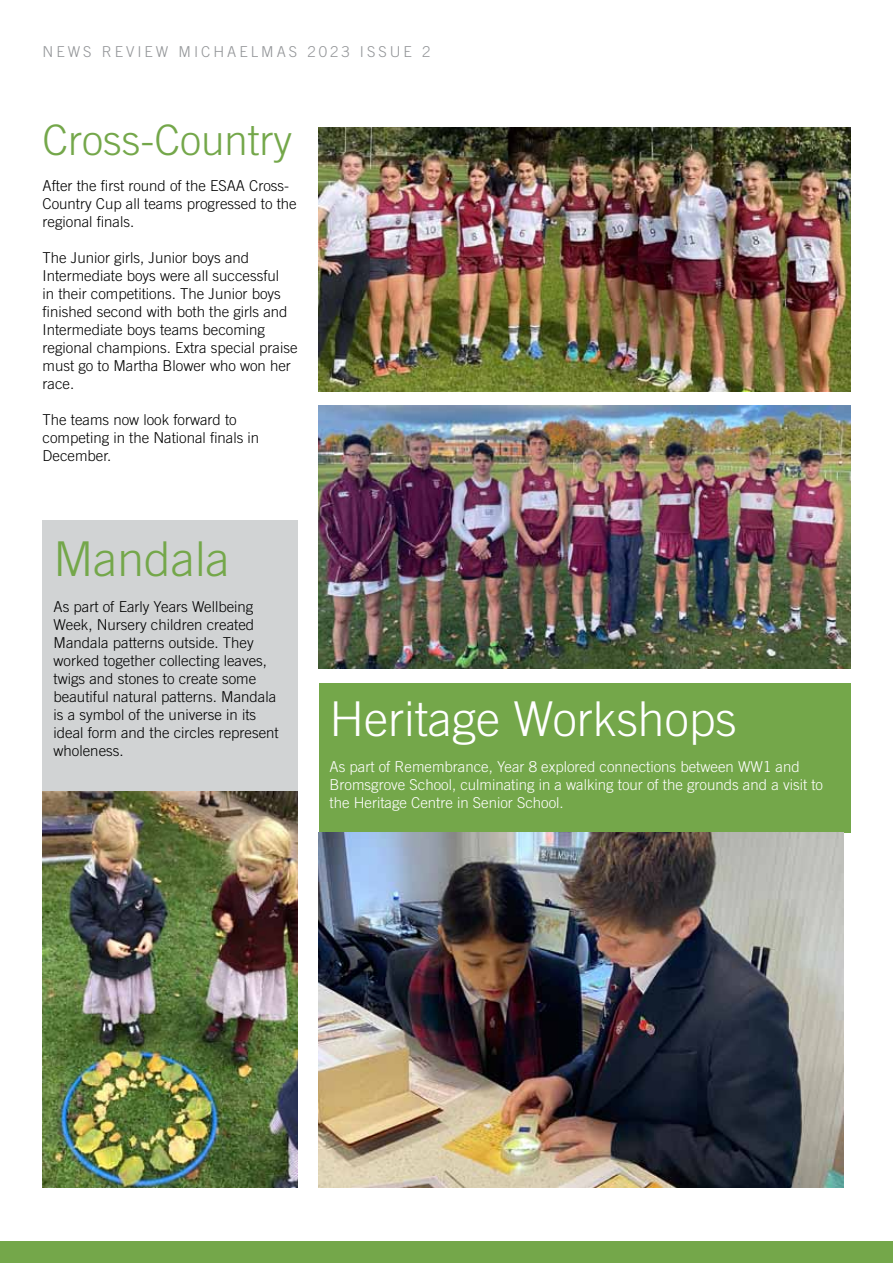
<style>
.page{position:relative;width:893px;height:1263px;background:#fff}
.page>*{position:absolute;margin:0;border:0;box-sizing:border-box;transform-origin:0 0}
.t1{font:300 48px "Trade Gothic LT Com";color:#fff}
.t2{font:300 48px "Trade Gothic LT Com";color:#74a74a}
.t3{font:300 42px "Trade Gothic LT Com";color:#74a74a}
.t4{font:300 15px/18px "Trade Gothic LT Com";color:#000}
.t5{font:300 15px/18px "Trade Gothic LT Com";color:#fff}
.t6{font:300 15px "Trade Gothic LT Com";letter-spacing:.2em;color:#939598}
</style>
<div class="page">
<div style="left:319px;top:683px;width:531px;height:149px;background:#74a74a"></div>
<div style="left:0;top:1242px;width:893px;height:21px;background:#74a74a"></div>
<div style="left:43px;top:520px;width:255px;height:271px;background:#d1d3d4"></div>
<img style="left:43px;top:791px;width:255px;height:396px">
<img style="left:319px;top:832px;width:524px;height:355px">
<img style="left:319px;top:405px;width:531px;height:264px">
<img style="left:319px;top:128px;width:531px;height:263px">
<p class="t6" style="left:43px;top:43px;width:389px">news review MI CHAE LM AS 2023 issue 2</p>
<h2 class="t3" style="left:43px;top:116px;width:251px">Cross-Country</h2>
<p class="t4" style="left:43px;top:177px;width:256px">After the first round of the ESAA Cross-<br>Country Cup all teams progressed to the regional finals.</p>
<p class="t4" style="left:43px;top:249px;width:257px">The Junior girls, Junior boys and<br>I ntermediate boys were all successful<br>in their competitions. The Junior boys finished second with both the girls and<br>I ntermediate boys teams becoming regional champions. Extra special praise must go to Martha Blower who won her race.</p>
<p class="t4" style="left:43px;top:411px;width:218px">The teams now look forward to competing in the National finals in<br>December.</p>
<h1 class="t2" style="left:54px;top:530px;width:178px">Mandala</h1>
<p class="t4" style="left:54px;top:597px;width:227px">As part of Early Years Wellbeing<br>Week, N ursery children created<br>Mandala patterns outside. They worked together collecting leaves, twigs and stones to create some beautiful natural patterns. Mandala is a symbol of the universe in its ideal form and the circles represent wholeness.</p>
<h1 class="t1" style="left:330px;top:691px;width:409px">Heritage Workshops</h1>
<p class="t5" style="left:330px;top:758px;width:495px">As part of Remembrance, Year 8 explored connections between WW1 and<br>Bromsgrove School, culminating in a walking tour of the grounds and a visit to the Heritage Centre in Senior School.</p>
</div>
